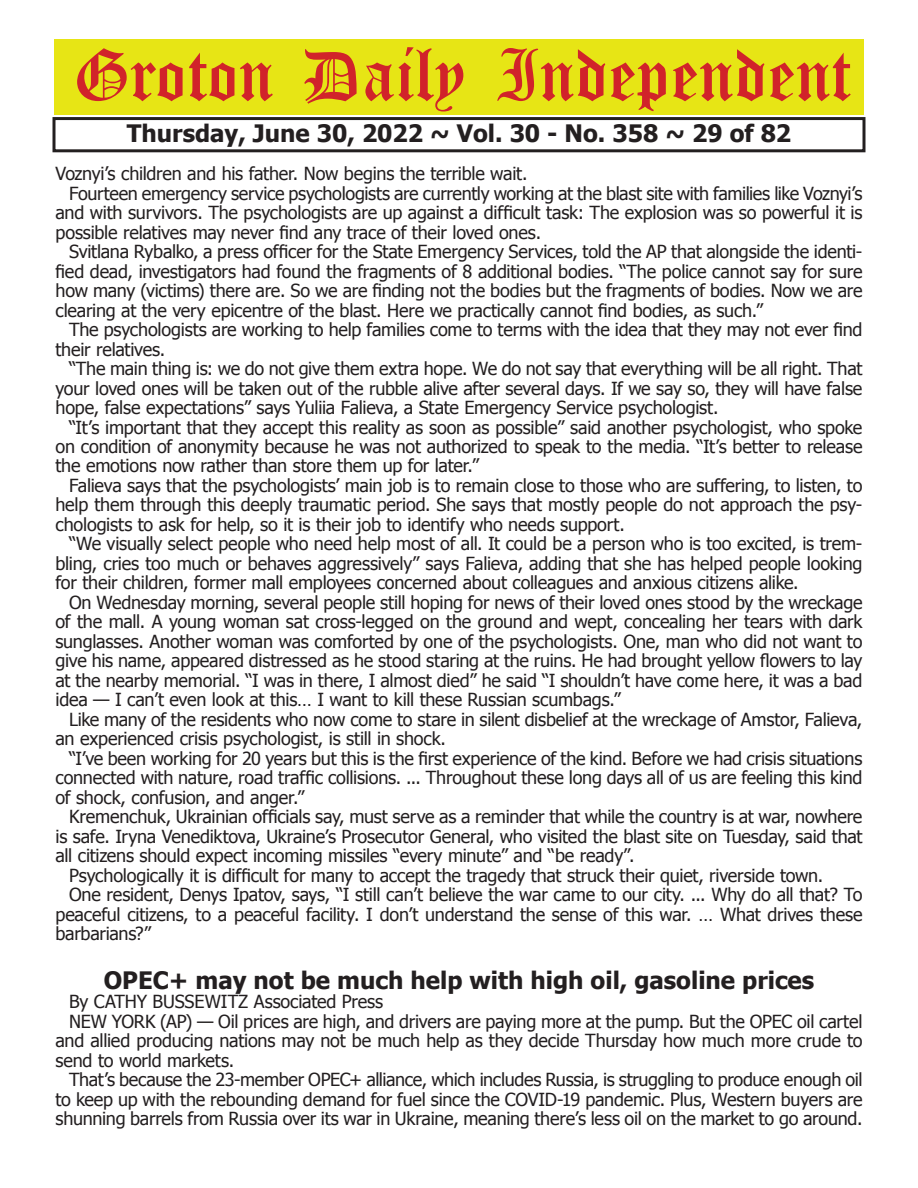
<style>
.page{position:relative;width:918px;height:1188px;background:#fff}
.page>*{position:absolute;margin:0;border:0;box-sizing:border-box;transform-origin:0 0}
.t1{font:54px "Old English Five";color:#d1232a}
.t2{font:700 24px "Tahoma";color:#231f20}
.t3{font:18px "Tahoma";letter-spacing:-.01em;color:#231f20}
</style>
<div class="page">
<div style="left:52px;top:117px;width:814px;height:35px;border:3px solid #231f20"></div>
<div style="left:54px;top:40px;width:810px;height:75px;background:#e7e515"></div>
<h1 class="t1" style="left:73px;top:50px;width:779px">Groton Daily Independent</h1>
<h2 class="t2" style="left:127px;top:116px;width:666px">Thursday, June 30, 2022 ~ Vol. 30 - No. 358 ~ 29 of 82</h2>
<p class="t3" style="left:56px;top:161px;width:473px">Voznyi’s children and his father. Now begins the terrible wait.</p>
<p class="t3" style="left:69px;top:181px;width:795px">Fourteen emergency service psychologists are currently working at the blast site with families like Voznyi’s</p>
<p class="t3" style="left:56px;top:200px;width:809px">and with survivors. The psychologists are up against a difficult task: The explosion was so powerful it is</p>
<p class="t3" style="left:56px;top:220px;width:487px">possible relatives may never find any trace of their loved ones.</p>
<p class="t3" style="left:69px;top:239px;width:795px">Svitlana Rybalko, a press officer for the State Emergency Services, told the AP that alongside the identi-</p>
<p class="t3" style="left:56px;top:259px;width:808px">fied dead, investigators had found the fragments of 8 additional bodies. “The police cannot say for sure</p>
<p class="t3" style="left:56px;top:278px;width:809px">how many (victims) there are. So we are finding not the bodies but the fragments of bodies. Now we are</p>
<p class="t3" style="left:56px;top:298px;width:709px">clearing at the very epicentre of the blast. Here we practically cannot find bodies, as such.”</p>
<p class="t3" style="left:69px;top:317px;width:795px">The psychologists are working to help families come to terms with the idea that they may not ever find</p>
<p class="t3" style="left:56px;top:337px;width:111px">their relatives.</p>
<p class="t3" style="left:69px;top:356px;width:795px">“The main thing is: we do not give them extra hope. We do not say that everything will be all right. That</p>
<p class="t3" style="left:56px;top:376px;width:808px">your loved ones will be taken out of the rubble alive after several days. If we say so, they will have false</p>
<p class="t3" style="left:56px;top:395px;width:665px">hope, false expectations” says Yuliia Falieva, a State Emergency Service psychologist.</p>
<p class="t3" style="left:69px;top:415px;width:795px">“It’s important that they accept this reality as soon as possible” said another psychologist, who spoke</p>
<p class="t3" style="left:56px;top:434px;width:808px">on condition of anonymity because he was not authorized to speak to the media. “It’s better to release</p>
<p class="t3" style="left:56px;top:454px;width:425px">the emotions now rather than store them up for later.”</p>
<p class="t3" style="left:69px;top:473px;width:795px">Falieva says that the psychologists’ main job is to remain close to those who are suffering, to listen, to</p>
<p class="t3" style="left:56px;top:493px;width:808px">help them through this deeply traumatic period. She says that mostly people do not approach the psy-</p>
<p class="t3" style="left:56px;top:512px;width:571px">chologists to ask for help, so it is their job to identify who needs support.</p>
<p class="t3" style="left:69px;top:532px;width:795px">“We visually select people who need help most of all. It could be a person who is too excited, is trem-</p>
<p class="t3" style="left:56px;top:551px;width:808px">bling, cries too much or behaves aggressively” says Falieva, adding that she has helped people looking</p>
<p class="t3" style="left:56px;top:571px;width:745px">for their children, former mall employees concerned about colleagues and anxious citizens alike.</p>
<p class="t3" style="left:69px;top:590px;width:795px">On Wednesday morning, several people still hoping for news of their loved ones stood by the wreckage</p>
<p class="t3" style="left:56px;top:610px;width:809px">of the mall. A young woman sat cross-legged on the ground and wept, concealing her tears with dark</p>
<p class="t3" style="left:56px;top:629px;width:809px">sunglasses. Another woman was comforted by one of the psychologists. One, man who did not want to</p>
<p class="t3" style="left:56px;top:649px;width:808px">give his name, appeared distressed as he stood staring at the ruins. He had brought yellow flowers to lay</p>
<p class="t3" style="left:56px;top:668px;width:808px">at the nearby memorial. “I was in there, I almost died” he said “I shouldn’t have come here, it was a bad</p>
<p class="t3" style="left:56px;top:688px;width:567px">idea — I can’t even look at this… I want to kill these Russian scumbags.”</p>
<p class="t3" style="left:69px;top:707px;width:795px">Like many of the residents who now come to stare in silent disbelief at the wreckage of Amstor, Falieva,</p>
<p class="t3" style="left:56px;top:727px;width:392px">an experienced crisis psychologist, is still in shock.</p>
<p class="t3" style="left:69px;top:746px;width:795px">“I’ve been working for 20 years but this is the first experience of the kind. Before we had crisis situations</p>
<p class="t3" style="left:56px;top:766px;width:809px">connected with nature, road traffic collisions. ... Throughout these long days all of us are feeling this kind</p>
<p class="t3" style="left:56px;top:785px;width:250px">of shock, confusion, and anger.”</p>
<p class="t3" style="left:69px;top:805px;width:795px">Kremenchuk, Ukrainian officials say, must serve as a reminder that while the country is at war, nowhere</p>
<p class="t3" style="left:56px;top:824px;width:809px">is safe. Iryna Venediktova, Ukraine’s Prosecutor General, who visited the blast site on Tuesday, said that</p>
<p class="t3" style="left:56px;top:844px;width:581px">all citizens should expect incoming missiles “every minute” and “be ready”.</p>
<p class="t3" style="left:69px;top:863px;width:756px">Psychologically it is difficult for many to accept the tragedy that struck their quiet, riverside town.</p>
<p class="t3" style="left:69px;top:883px;width:795px">One resident, Denys Ipatov, says, “I still can’t believe the war came to our city. ... Why do all that? To</p>
<p class="t3" style="left:56px;top:902px;width:809px">peaceful citizens, to a peaceful facility. I don’t understand the sense of this war. … What drives these</p>
<p class="t3" style="left:56px;top:922px;width:97px">barbarians?”</p>
<h2 class="t2" style="left:104px;top:963px;width:712px">OPEC+ may not be much help with high oil, gasoline prices</h2>
<p class="t3" style="left:69px;top:990px;width:316px">By CATHY BUSSEWITZ Associated Press</p>
<p class="t3" style="left:69px;top:1009px;width:795px">NEW YORK (AP) — Oil prices are high, and drivers are paying more at the pump. But the OPEC oil cartel</p>
<p class="t3" style="left:56px;top:1029px;width:809px">and allied producing nations may not be much help as they decide Thursday how much more crude to</p>
<p class="t3" style="left:56px;top:1048px;width:180px">send to world markets.</p>
<p class="t3" style="left:69px;top:1068px;width:795px">That’s because the 23-member OPEC+ alliance, which includes Russia, is struggling to produce enough oil</p>
<p class="t3" style="left:56px;top:1087px;width:809px">to keep up with the rebounding demand for fuel since the COVID-19 pandemic. Plus, Western buyers are</p>
<p class="t3" style="left:56px;top:1107px;width:808px">shunning barrels from Russia over its war in Ukraine, meaning there’s less oil on the market to go around.</p>
</div>
